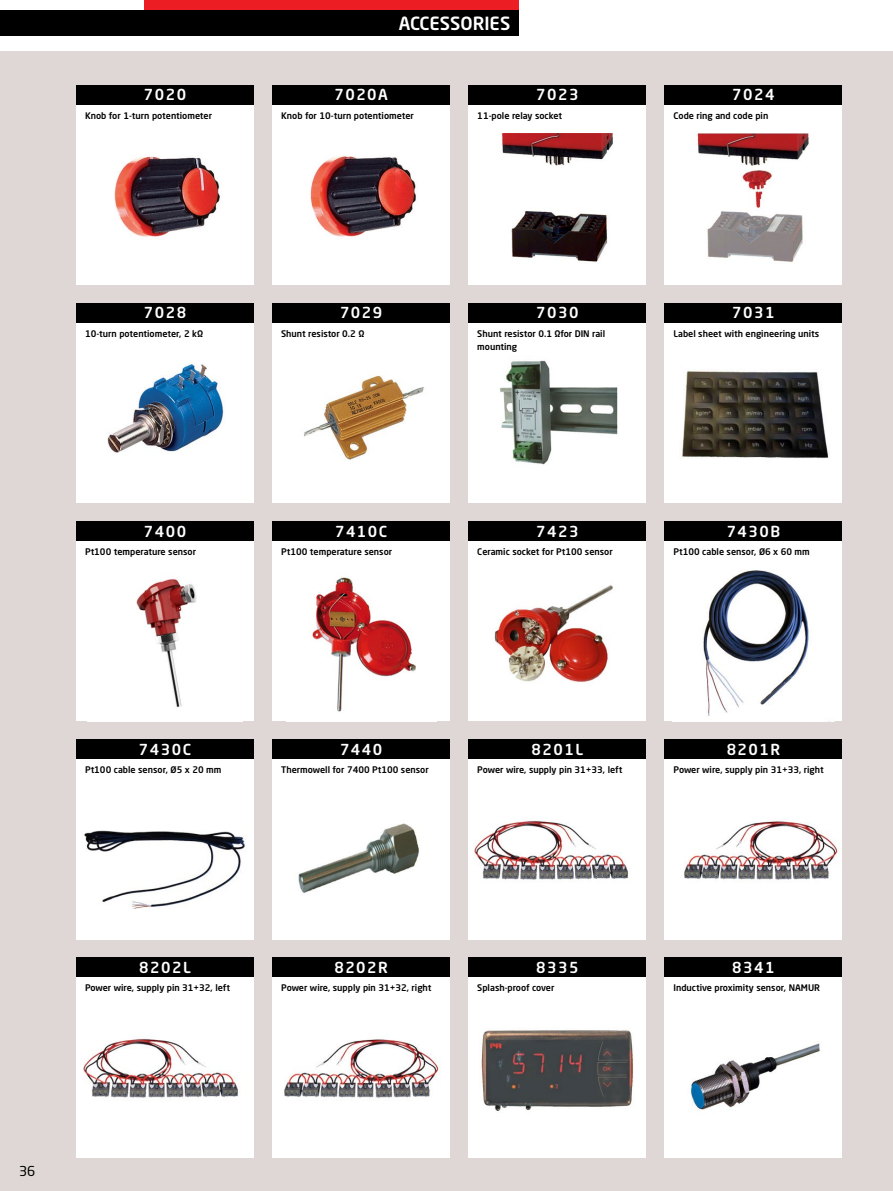
<style>
.page{position:relative;width:893px;height:1191px;background:#fff}
.page>*{position:absolute;margin:0;border:0;box-sizing:border-box;transform-origin:0 0}
.t1{font:500 18px "Neo Sans Pro";color:#fff}
.t2{font:500 15px "Neo Sans Pro";letter-spacing:.1em;color:#fff}
.t3{font:13.5px "Neo Sans Pro";color:#000}
.t4{font:500 9px/13.5px "Neo Sans Pro";color:#000}
</style>
<div class="page">
<div style="left:0;top:51px;width:893px;height:1140px;background:#ded7d5"></div>
<div style="left:77px;top:85px;width:177px;height:200px;background:#fff"></div>
<div style="left:77px;top:303px;width:177px;height:200px;background:#fff"></div>
<div style="left:77px;top:521px;width:177px;height:200px;background:#fff"></div>
<div style="left:77px;top:739px;width:177px;height:200px;background:#fff"></div>
<div style="left:77px;top:958px;width:177px;height:199px;background:#fff"></div>
<div style="left:273px;top:85px;width:177px;height:200px;background:#fff"></div>
<div style="left:273px;top:303px;width:177px;height:200px;background:#fff"></div>
<div style="left:273px;top:521px;width:177px;height:200px;background:#fff"></div>
<div style="left:273px;top:739px;width:177px;height:200px;background:#fff"></div>
<div style="left:273px;top:958px;width:177px;height:199px;background:#fff"></div>
<div style="left:469px;top:85px;width:177px;height:200px;background:#fff"></div>
<div style="left:469px;top:303px;width:177px;height:200px;background:#fff"></div>
<div style="left:469px;top:521px;width:177px;height:200px;background:#fff"></div>
<div style="left:469px;top:739px;width:177px;height:200px;background:#fff"></div>
<div style="left:469px;top:958px;width:177px;height:199px;background:#fff"></div>
<div style="left:665px;top:85px;width:177px;height:200px;background:#fff"></div>
<div style="left:665px;top:303px;width:177px;height:200px;background:#fff"></div>
<div style="left:665px;top:521px;width:177px;height:200px;background:#fff"></div>
<div style="left:665px;top:739px;width:177px;height:200px;background:#fff"></div>
<div style="left:665px;top:958px;width:177px;height:199px;background:#fff"></div>
<img style="left:107px;top:364px;width:117px;height:89px">
<img style="left:136px;top:578px;width:61px;height:130px">
<img style="left:84px;top:830px;width:161px;height:79px">
<img style="left:84px;top:1038px;width:154px;height:60px">
<img style="left:310px;top:156px;width:106px;height:81px">
<img style="left:304px;top:375px;width:120px;height:85px">
<img style="left:312px;top:577px;width:104px;height:135px">
<img style="left:298px;top:823px;width:122px;height:70px">
<img style="left:284px;top:1039px;width:155px;height:59px">
<img style="left:502px;top:133px;width:111px;height:129px">
<img style="left:500px;top:360px;width:118px;height:105px">
<img style="left:494px;top:585px;width:119px;height:97px">
<img style="left:474px;top:820px;width:154px;height:60px">
<img style="left:481px;top:1030px;width:153px;height:81px">
<img style="left:697px;top:133px;width:112px;height:129px">
<img style="left:681px;top:371px;width:148px;height:87px">
<img style="left:703px;top:570px;width:106px;height:146px">
<img style="left:684px;top:821px;width:154px;height:59px">
<img style="left:690px;top:1043px;width:130px;height:67px">
<img style="left:114px;top:156px;width:106px;height:81px">
<div style="left:145px;top:0;width:374px;height:11px;background:#ed1d24"></div>
<div style="left:0;top:11px;width:519px;height:25px;background:#000"></div>
<div style="left:77px;top:85px;width:177px;height:19px;background:#000"></div>
<div style="left:77px;top:303px;width:177px;height:19px;background:#000"></div>
<div style="left:77px;top:521px;width:177px;height:19px;background:#000"></div>
<div style="left:77px;top:739px;width:177px;height:20px;background:#000"></div>
<div style="left:77px;top:958px;width:177px;height:19px;background:#000"></div>
<div style="left:273px;top:85px;width:177px;height:19px;background:#000"></div>
<div style="left:273px;top:303px;width:177px;height:19px;background:#000"></div>
<div style="left:273px;top:521px;width:177px;height:19px;background:#000"></div>
<div style="left:273px;top:739px;width:177px;height:20px;background:#000"></div>
<div style="left:273px;top:958px;width:177px;height:19px;background:#000"></div>
<div style="left:469px;top:85px;width:177px;height:19px;background:#000"></div>
<div style="left:469px;top:303px;width:177px;height:19px;background:#000"></div>
<div style="left:469px;top:521px;width:177px;height:19px;background:#000"></div>
<div style="left:469px;top:739px;width:177px;height:20px;background:#000"></div>
<div style="left:469px;top:958px;width:177px;height:19px;background:#000"></div>
<div style="left:665px;top:85px;width:177px;height:19px;background:#000"></div>
<div style="left:665px;top:303px;width:177px;height:19px;background:#000"></div>
<div style="left:665px;top:521px;width:177px;height:19px;background:#000"></div>
<div style="left:665px;top:739px;width:177px;height:20px;background:#000"></div>
<div style="left:665px;top:958px;width:177px;height:19px;background:#000"></div>
<h2 class="t2" style="left:144px;top:85px;width:44px">7020</h2>
<p class="t4" style="left:85px;top:108px;width:129px">Knob for 1-turn potentiometer</p>
<h1 class="t1" style="left:399px;top:12px;width:113px">ACCESSORIES</h1>
<h2 class="t2" style="left:334px;top:85px;width:55px">7020A</h2>
<p class="t4" style="left:281px;top:108px;width:134px">Knob for 10-turn potentiometer</p>
<h2 class="t2" style="left:536px;top:85px;width:44px">7023</h2>
<p class="t4" style="left:477px;top:108px;width:86px">11-pole relay socket</p>
<h2 class="t2" style="left:732px;top:85px;width:44px">7024</h2>
<p class="t4" style="left:673px;top:108px;width:96px">Code ring and code pin</p>
<h2 class="t2" style="left:144px;top:303px;width:44px">7028</h2>
<p class="t4" style="left:85px;top:326px;width:117px">10-turn potentiometer, 2 kΩ</p>
<h2 class="t2" style="left:144px;top:521px;width:44px">7400</h2>
<p class="t4" style="left:85px;top:544px;width:113px">Pt100 temperature sensor</p>
<h2 class="t2" style="left:340px;top:303px;width:44px">7029</h2>
<p class="t4" style="left:281px;top:326px;width:82px">Shunt resistor 0.2 Ω</p>
<h2 class="t2" style="left:335px;top:521px;width:54px">7410C</h2>
<p class="t4" style="left:281px;top:544px;width:113px">Pt100 temperature sensor</p>
<h2 class="t2" style="left:536px;top:303px;width:44px">7030</h2>
<p class="t4" style="left:477px;top:326px;width:129px">Shunt resistor 0.1 Ω for DIN rail mounting</p>
<h2 class="t2" style="left:732px;top:303px;width:44px">7031</h2>
<p class="t4" style="left:673px;top:326px;width:147px">Label sheet with engineering units</p>
<h2 class="t2" style="left:536px;top:521px;width:44px">7423</h2>
<p class="t4" style="left:477px;top:544px;width:137px">Ceramic socket for Pt100 sensor</p>
<h2 class="t2" style="left:727px;top:521px;width:55px">7430B</h2>
<p class="t4" style="left:673px;top:544px;width:138px">Pt100 cable sensor, Ø6 x 60 mm</p>
<h2 class="t2" style="left:139px;top:739px;width:54px">7430C</h2>
<p class="t4" style="left:85px;top:763px;width:138px">Pt100 cable sensor, Ø5 x 20 mm</p>
<h2 class="t2" style="left:340px;top:739px;width:44px">7440</h2>
<p class="t4" style="left:281px;top:763px;width:149px">Thermowell for 7400 Pt100 sensor</p>
<h2 class="t2" style="left:532px;top:739px;width:53px">8201L</h2>
<p class="t4" style="left:477px;top:763px;width:147px">Power wire, supply pin 31+33, left</p>
<h2 class="t2" style="left:727px;top:739px;width:55px">8201R</h2>
<p class="t4" style="left:673px;top:763px;width:152px">Power wire, supply pin 31+33, right</p>
<h2 class="t2" style="left:139px;top:958px;width:53px">8202L</h2>
<p class="t4" style="left:85px;top:981px;width:147px">Power wire, supply pin 31+32, left</p>
<h2 class="t2" style="left:334px;top:958px;width:55px">8202R</h2>
<p class="t4" style="left:281px;top:981px;width:152px">Power wire, supply pin 31+32, right</p>
<h2 class="t2" style="left:536px;top:958px;width:44px">8335</h2>
<p class="t4" style="left:477px;top:981px;width:79px">Splash-proof cover</p>
<h3 class="t3" style="left:19px;top:1162px;width:18px">36</h3>
<h2 class="t2" style="left:732px;top:958px;width:44px">8341</h2>
<p class="t4" style="left:673px;top:981px;width:148px">Inductive proximity sensor, NAMUR</p>
</div>
